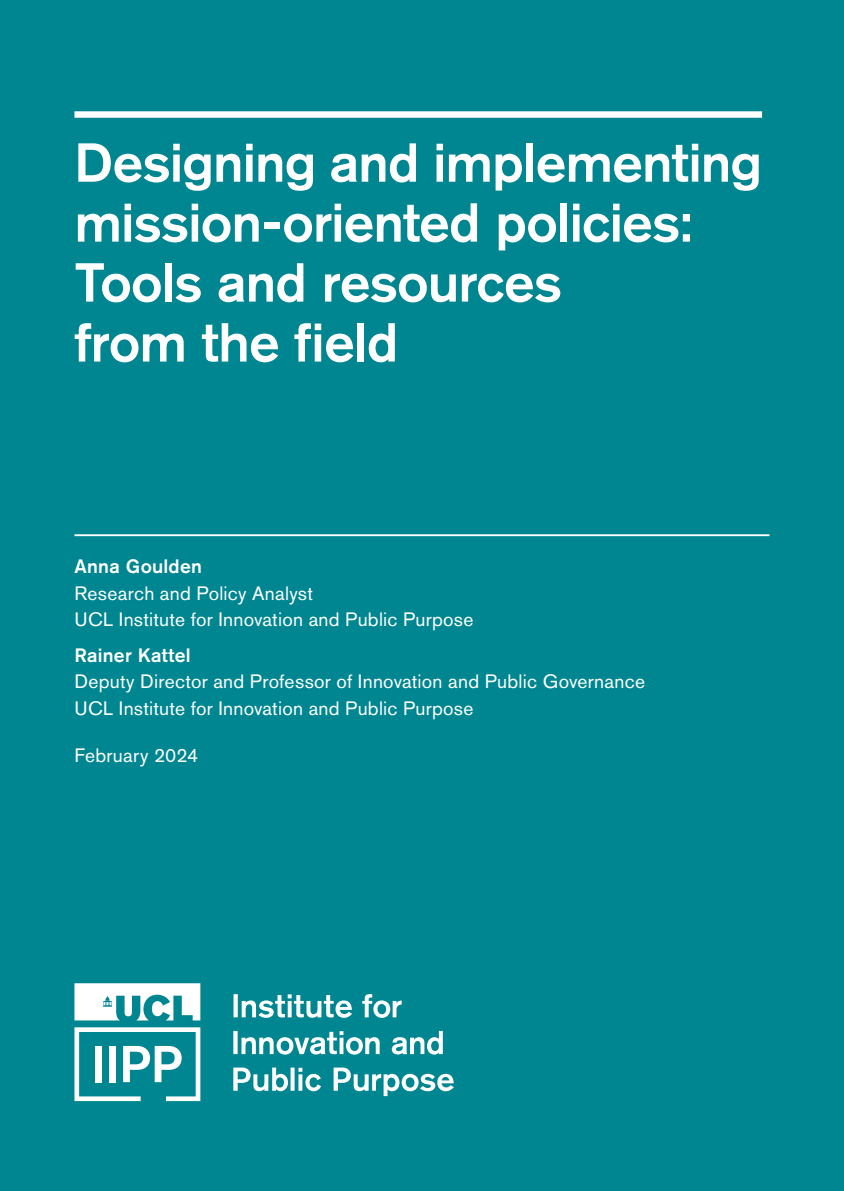
<style>
.page{position:relative;width:844px;height:1191px;background:#fff}
.page>*{position:absolute;margin:0;border:0;box-sizing:border-box;transform-origin:0 0}
.t1{font:500 54.25px/59.9px "Akzidenz Grotesk Pro";letter-spacing:-.015em;color:#fff}
.t2{font:19.25px/26.2px "Akzidenz Grotesk Pro";letter-spacing:.015em;color:#fff}
.t3{font:500 19.25px "Akzidenz Grotesk Pro";letter-spacing:.015em;color:#fff}
</style>
<div class="page">
<div style="left:0;top:0;width:843px;height:1191px;background:#008690"></div>
<div style="left:74px;top:111px;width:687px;height:7px;background:#fff"></div>
<svg style="left:233px;top:1067px;width:220px;height:29px"></svg>
<svg style="left:233px;top:1031px;width:209px;height:23px"></svg>
<svg style="left:233px;top:994px;width:168px;height:23px"></svg>
<svg style="left:74px;top:983px;width:126px;height:37px"></svg>
<svg style="left:74px;top:1027px;width:126px;height:74px"></svg>
<hr style="left:74px;top:534px;width:695px;height:2px;background:#fff">
<h1 class="t1" style="left:74px;top:132px;width:689px">Designing and implementing mission-oriented policies:<br>Tools and resources<br>from the field</h1>
<p class="t3" style="left:74px;top:554px;width:129px">Anna Goulden</p>
<p class="t2" style="left:74px;top:579px;width:400px">Research and Policy Analyst<br>UCL Institute for Innovation and Public Purpose</p>
<p class="t3" style="left:74px;top:643px;width:118px">Rainer Kattel</p>
<p class="t2" style="left:74px;top:668px;width:572px">Deputy Director and Professor of Innovation and Public Governance<br>UCL Institute for Innovation and Public Purpose</p>
<p class="t2" style="left:74px;top:742px;width:125px">February 2024</p>
</div>
